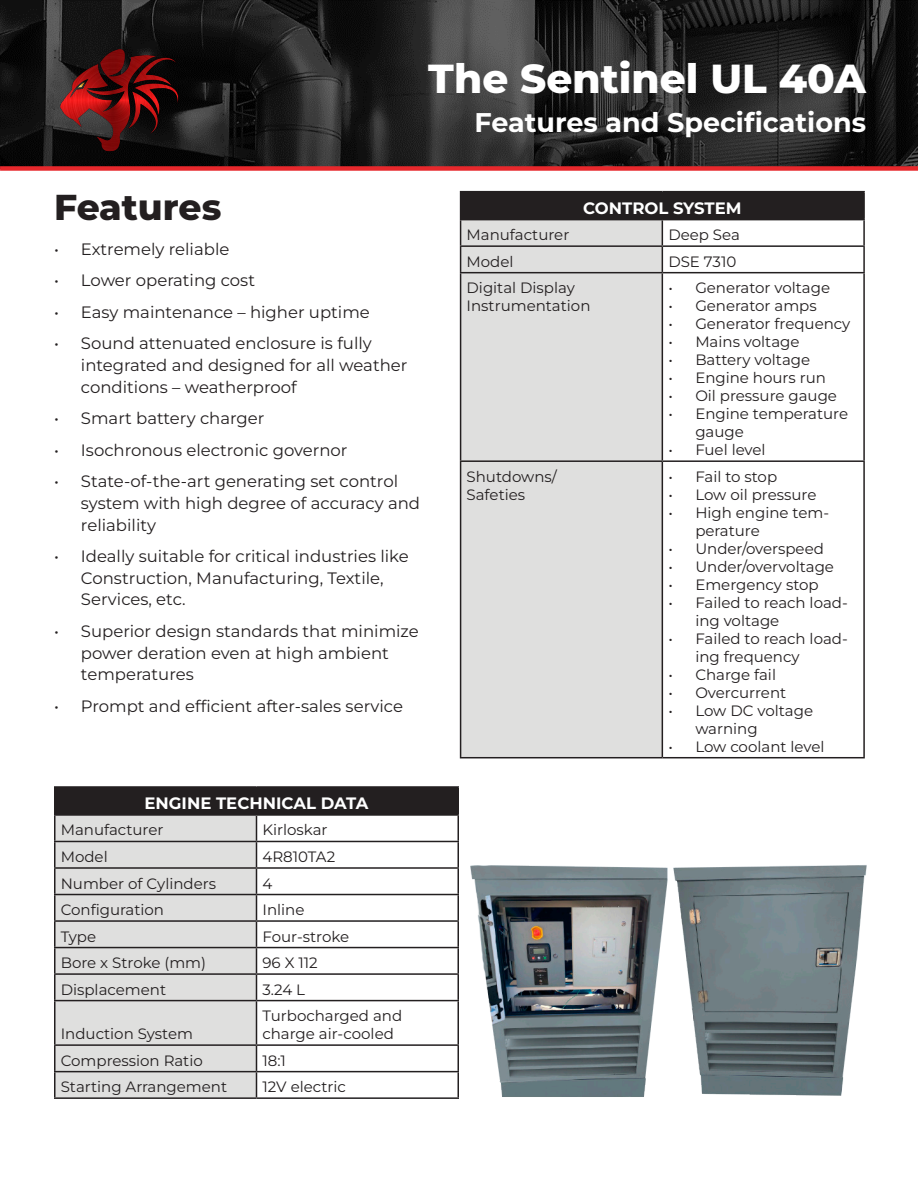
<style>
.page{position:relative;width:918px;height:1188px;background:#fff}
.page>*{position:absolute;margin:0;border:0;box-sizing:border-box;transform-origin:0 0}
.t1{font:800 40.5px "Montserrat";color:#fff}
.t2{font:800 36px "Montserrat";color:#231f20}
.t3{font:700 27px "Montserrat";color:#fff}
.t4{font:16.5px/21.8px "Montserrat";color:#231f20}
.t5{font:700 16.5px "Montserrat";color:#fff}
.t6{font:15px/18px "Montserrat";color:#231f20}
</style>
<div class="page">
<img style="left:0;top:0;width:918px;height:166px">
<div style="left:0;top:166px;width:918px;height:5px;background:#e7282c"></div>
<img style="left:42px;top:46px;width:142px;height:108px">
<div style="left:461px;top:192px;width:403px;height:28px;background:#231f20"></div>
<div style="left:461px;top:220px;width:201px;height:537px;background:#dfdfde"></div>
<hr style="left:460px;top:191px;width:202px;height:1px;background:#231f20">
<hr style="left:662px;top:191px;width:203px;height:1px;background:#231f20">
<hr style="left:863px;top:192px;width:2px;height:27px;background:#231f20">
<hr style="left:662px;top:219px;width:203px;height:1px;background:#231f20">
<hr style="left:863px;top:220px;width:2px;height:25px;background:#231f20">
<hr style="left:460px;top:245px;width:202px;height:2px;background:#231f20">
<svg style="left:460px;top:192px;width:1px;height:80px"></svg>
<hr style="left:662px;top:245px;width:203px;height:2px;background:#231f20">
<svg style="left:662px;top:220px;width:1px;height:52px"></svg>
<hr style="left:863px;top:247px;width:2px;height:25px;background:#231f20">
<hr style="left:460px;top:272px;width:202px;height:1px;background:#231f20">
<hr style="left:460px;top:273px;width:1px;height:187px;background:#231f20">
<hr style="left:662px;top:272px;width:203px;height:1px;background:#231f20">
<hr style="left:662px;top:273px;width:1px;height:187px;background:#231f20">
<hr style="left:863px;top:273px;width:2px;height:187px;background:#231f20">
<hr style="left:460px;top:460px;width:202px;height:2px;background:#231f20">
<hr style="left:460px;top:462px;width:1px;height:295px;background:#231f20">
<hr style="left:662px;top:460px;width:203px;height:2px;background:#231f20">
<hr style="left:662px;top:462px;width:1px;height:295px;background:#231f20">
<hr style="left:863px;top:462px;width:2px;height:295px;background:#231f20">
<hr style="left:460px;top:757px;width:202px;height:1px;background:#231f20">
<hr style="left:662px;top:757px;width:203px;height:1px;background:#231f20">
<div style="left:55px;top:787px;width:403px;height:28px;background:#231f20"></div>
<div style="left:56px;top:816px;width:200px;height:281px;background:#dfdfde"></div>
<hr style="left:54px;top:786px;width:202px;height:2px;background:#231f20">
<hr style="left:54px;top:788px;width:2px;height:26px;background:#231f20">
<hr style="left:256px;top:786px;width:203px;height:2px;background:#231f20">
<hr style="left:54px;top:814px;width:202px;height:2px;background:#231f20">
<hr style="left:54px;top:816px;width:2px;height:25px;background:#231f20">
<hr style="left:256px;top:814px;width:203px;height:2px;background:#231f20">
<hr style="left:54px;top:841px;width:202px;height:1px;background:#231f20">
<hr style="left:54px;top:842px;width:2px;height:25px;background:#231f20">
<hr style="left:256px;top:841px;width:203px;height:1px;background:#231f20">
<hr style="left:54px;top:867px;width:202px;height:2px;background:#231f20">
<hr style="left:54px;top:869px;width:2px;height:25px;background:#231f20">
<hr style="left:256px;top:867px;width:203px;height:2px;background:#231f20">
<hr style="left:54px;top:894px;width:202px;height:1px;background:#231f20">
<hr style="left:54px;top:895px;width:2px;height:25px;background:#231f20">
<hr style="left:256px;top:894px;width:203px;height:1px;background:#231f20">
<hr style="left:54px;top:920px;width:202px;height:2px;background:#231f20">
<hr style="left:54px;top:922px;width:2px;height:25px;background:#231f20">
<hr style="left:256px;top:920px;width:203px;height:2px;background:#231f20">
<hr style="left:54px;top:947px;width:202px;height:1px;background:#231f20">
<hr style="left:54px;top:948px;width:2px;height:25px;background:#231f20">
<hr style="left:256px;top:947px;width:203px;height:1px;background:#231f20">
<hr style="left:54px;top:973px;width:202px;height:2px;background:#231f20">
<hr style="left:54px;top:975px;width:2px;height:25px;background:#231f20">
<hr style="left:256px;top:973px;width:203px;height:2px;background:#231f20">
<svg style="left:256px;top:816px;width:1px;height:184px"></svg>
<svg style="left:458px;top:788px;width:1px;height:212px"></svg>
<hr style="left:54px;top:1000px;width:202px;height:1px;background:#231f20">
<hr style="left:54px;top:1001px;width:2px;height:43px;background:#231f20">
<hr style="left:256px;top:1000px;width:203px;height:1px;background:#231f20">
<hr style="left:256px;top:1001px;width:1px;height:43px;background:#231f20">
<hr style="left:458px;top:1001px;width:1px;height:43px;background:#231f20">
<hr style="left:54px;top:1044px;width:202px;height:2px;background:#231f20">
<hr style="left:54px;top:1046px;width:2px;height:25px;background:#231f20">
<hr style="left:256px;top:1044px;width:203px;height:2px;background:#231f20">
<hr style="left:54px;top:1071px;width:202px;height:1px;background:#231f20">
<hr style="left:54px;top:1072px;width:2px;height:25px;background:#231f20">
<hr style="left:256px;top:1071px;width:203px;height:1px;background:#231f20">
<svg style="left:256px;top:1046px;width:1px;height:51px"></svg>
<svg style="left:458px;top:1046px;width:1px;height:51px"></svg>
<hr style="left:54px;top:1097px;width:202px;height:2px;background:#231f20">
<hr style="left:256px;top:1097px;width:203px;height:2px;background:#231f20">
<img style="left:470px;top:865px;width:397px;height:232px">
<h1 class="t1" style="left:428px;top:51px;width:439px">The Sentinel UL 40A</h1>
<h3 class="t3" style="left:475px;top:104px;width:393px">Features and Specifications</h3>
<h2 class="t2" style="left:54px;top:183px;width:169px">Features</h2>
<p class="t4" style="left:54px;top:238px;width:177px">• Extremely reliable</p>
<p class="t4" style="left:54px;top:269px;width:203px">• Lower operating cost</p>
<p class="t4" style="left:54px;top:301px;width:317px">• Easy maintenance – higher uptime</p>
<p class="t4" style="left:81px;top:332px;width:328px;text-indent:-27px">• Sound attenuated enclosure is fully integrated and designed for all weather conditions – weatherproof</p>
<p class="t4" style="left:54px;top:407px;width:212px">• Smart battery charger</p>
<p class="t4" style="left:54px;top:438px;width:295px">• Isochronous electronic governor</p>
<p class="t4" style="left:81px;top:470px;width:341px;text-indent:-27px">• State-of-the-art generating set control system with high degree of accuracy and reliability</p>
<p class="t4" style="left:81px;top:545px;width:329px;text-indent:-27px">• Ideally suitable for critical industries like<br>Construction, M anufacturing, Textile,<br>Services, etc.</p>
<p class="t4" style="left:81px;top:620px;width:339px;text-indent:-27px">• Superior design standards that minimize power deration even at high ambient temperatures</p>
<p class="t4" style="left:54px;top:695px;width:351px">• Prompt and efficient after-sales service</p>
<p class="t5" style="left:145px;top:792px;width:225px">ENGINE TECHNICAL DATA</p>
<p class="t6" style="left:61px;top:821px;width:104px">Manufacturer</p>
<p class="t6" style="left:262px;top:821px;width:67px">Kirloskar</p>
<p class="t6" style="left:61px;top:847px;width:48px">Model</p>
<p class="t6" style="left:262px;top:847px;width:74px">4R810TA2</p>
<p class="t6" style="left:61px;top:874px;width:157px">Number of Cylinders</p>
<p class="t6" style="left:262px;top:874px;width:11px">4</p>
<p class="t6" style="left:61px;top:900px;width:105px">Configuration</p>
<p class="t6" style="left:262px;top:900px;width:43px">Inline</p>
<p class="t6" style="left:61px;top:927px;width:37px">Type</p>
<p class="t6" style="left:262px;top:927px;width:88px">Four-stroke</p>
<p class="t6" style="left:61px;top:953px;width:147px">Bore x Stroke (mm)</p>
<p class="t6" style="left:262px;top:953px;width:57px">96 X 112</p>
<p class="t6" style="left:61px;top:980px;width:107px">Displacement</p>
<p class="t6" style="left:262px;top:980px;width:44px">3.24 L</p>
<p class="t6" style="left:61px;top:1024px;width:134px">Induction System</p>
<p class="t6" style="left:262px;top:1006px;width:141px">Turbocharged and charge air-cooled</p>
<p class="t6" style="left:61px;top:1051px;width:144px">Compression Ratio</p>
<p class="t6" style="left:262px;top:1051px;width:25px">18:1</p>
<p class="t6" style="left:61px;top:1077px;width:168px">Starting Arrangement</p>
<p class="t6" style="left:262px;top:1077px;width:85px">12V electric</p>
<p class="t5" style="left:583px;top:197px;width:160px">CONTROL SYSTEM</p>
<p class="t6" style="left:467px;top:225px;width:104px">Manufacturer</p>
<p class="t6" style="left:668px;top:225px;width:73px">Deep Sea</p>
<p class="t6" style="left:467px;top:252px;width:48px">Model</p>
<p class="t6" style="left:668px;top:252px;width:70px">DSE 7310</p>
<p class="t6" style="left:467px;top:278px;width:125px">Digital Display<br>Instrumentation</p>
<p class="t6" style="left:668px;top:278px;width:163px">• Generator voltage</p>
<p class="t6" style="left:668px;top:296px;width:150px">• Generator amps</p>
<p class="t6" style="left:668px;top:314px;width:184px">• Generator frequency</p>
<p class="t6" style="left:668px;top:332px;width:133px">• Mains voltage</p>
<p class="t6" style="left:668px;top:350px;width:143px">• Battery voltage</p>
<p class="t6" style="left:668px;top:368px;width:159px">• Engine hours run</p>
<p class="t6" style="left:668px;top:386px;width:170px">• Oil pressure gauge</p>
<p class="t6" style="left:695px;top:404px;width:154px;text-indent:-27px">• Engine temperature gauge</p>
<p class="t6" style="left:668px;top:440px;width:99px">• Fuel level</p>
<p class="t6" style="left:467px;top:467px;width:92px">Shutdowns/<br>Safeties</p>
<p class="t6" style="left:668px;top:467px;width:110px">• Fail to stop</p>
<p class="t6" style="left:668px;top:485px;width:150px">• Low oil pressure</p>
<p class="t6" style="left:695px;top:503px;width:135px;text-indent:-27px">• High engine tem&shy;perature</p>
<p class="t6" style="left:668px;top:539px;width:157px">• Under/overspeed</p>
<p class="t6" style="left:668px;top:557px;width:167px">• Under/overvoltage</p>
<p class="t6" style="left:668px;top:575px;width:152px">• Emergency stop</p>
<p class="t6" style="left:695px;top:593px;width:154px;text-indent:-27px">• Failed to reach load&shy;ing voltage</p>
<p class="t6" style="left:695px;top:629px;width:154px;text-indent:-27px">• Failed to reach load&shy;ing frequency</p>
<p class="t6" style="left:668px;top:665px;width:109px">• Charge fail</p>
<p class="t6" style="left:668px;top:683px;width:119px">• Overcurrent</p>
<p class="t6" style="left:695px;top:701px;width:119px;text-indent:-27px">• Low DC voltage warning</p>
<p class="t6" style="left:668px;top:737px;width:158px">• Low coolant level</p>
</div>
